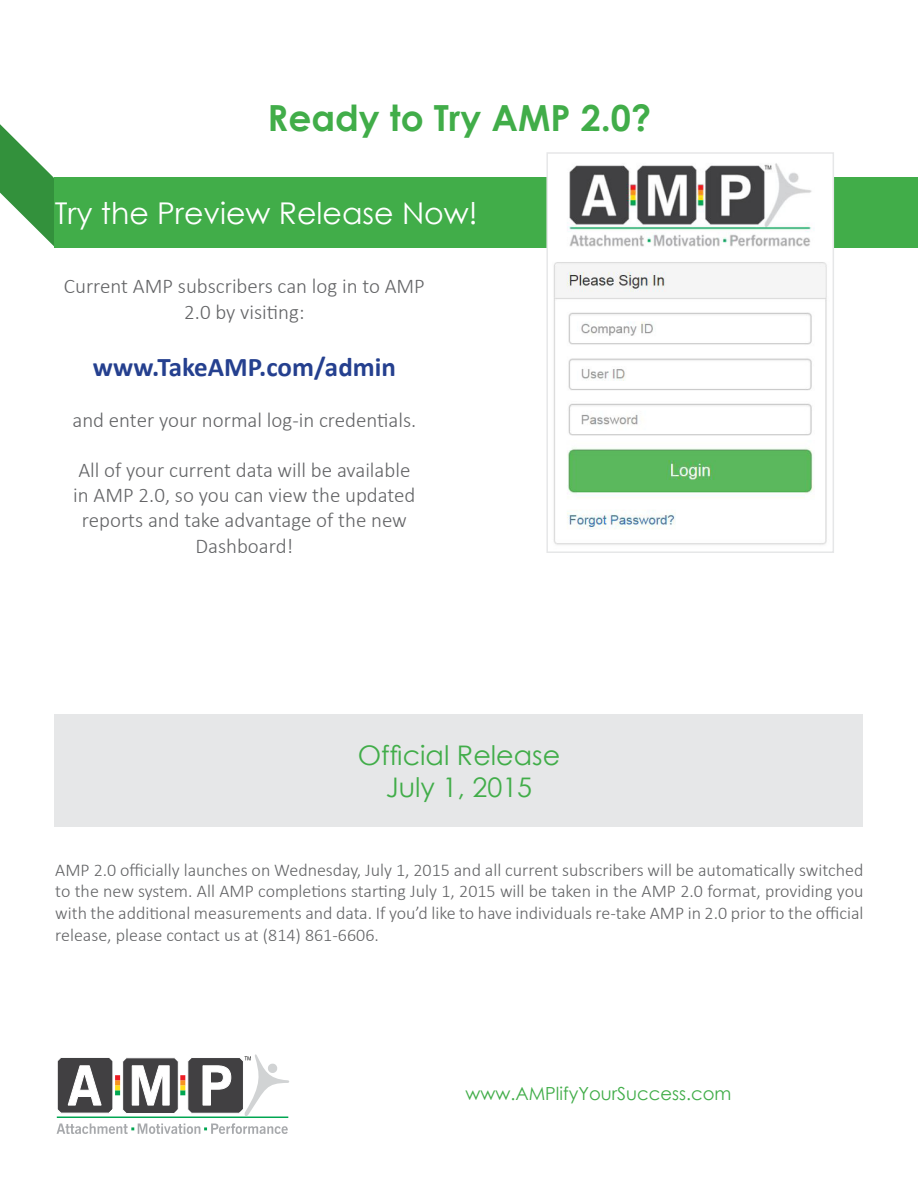
<style>
.page{position:relative;width:918px;height:1188px;background:#fff}
.page>*{position:absolute;margin:0;border:0;box-sizing:border-box;transform-origin:0 0}
.t1{font:700 36px "Century Gothic";color:#41ad49}
.t2{font:30px "Century Gothic";color:#fff}
.t3{font:27px/32.4px "Century Gothic";color:#41ad49;text-align:center}
.t4{font:700 27px "Calibri";color:#25408f}
.t5{font:300 21px/25.2px "Calibri";color:#636466;text-align:center}
.t6{font:300 18px/21.6px "Calibri";color:#636466;text-align:justify}
.t7{font:18px "Century Gothic";color:#41ad49}
</style>
<div class="page">
<div style="left:55px;top:715px;width:808px;height:112px;background:#e6e7e8"></div>
<svg style="left:0;top:124px;width:56px;height:124px"></svg>
<div style="left:55px;top:178px;width:863px;height:70px;background:#41ad49"></div>
<img style="left:549px;top:163px;width:282px;height:382px">
<div style="left:546px;top:152px;width:288px;height:401px;border:2px solid #e6e7e8"></div>
<svg style="left:57px;top:1054px;width:232px;height:80px"></svg>
<h1 class="t1" style="left:268px;top:90px;width:385px">Ready to Try AMP 2.0?</h1>
<h2 class="t2" style="left:55px;top:192px;width:424px">Try the Preview Release Now!</h2>
<p class="t5" style="left:64px;top:274px;width:363px">Current AMP subscribers can log in to AMP<br>2.0 by visiting:</p>
<h3 class="t4" style="left:93px;top:350px;width:304px">www.TakeAMP.com/admin</h3>
<p class="t5" style="left:72px;top:407px;width:346px">and enter your normal log-in credentials.</p>
<p class="t5" style="left:73px;top:457px;width:344px">All of your current data will be available in AMP 2.0, so you can view the updated reports and take advantage of the new<br>Dashboard!</p>
<h3 class="t3" style="left:358px;top:738px;width:204px">Official Release<br>July 1, 2015</h3>
<p class="t6" style="left:55px;top:859px;width:810px">AMP 2.0 officially launches on Wednesday, July 1, 2015 and all current subscribers will be automatically switched to the new system. All AMP completions starting July 1, 2015 will be taken in the AMP 2.0 format, providing you with the additional measurements and data. If you’d like to have individuals re-take AMP in 2.0 prior to the official release, please contact us at (814) 861-6606.</p>
<p class="t7" style="left:466px;top:1081px;width:267px">www.AMPlifyYourSuccess.com</p>
</div>
